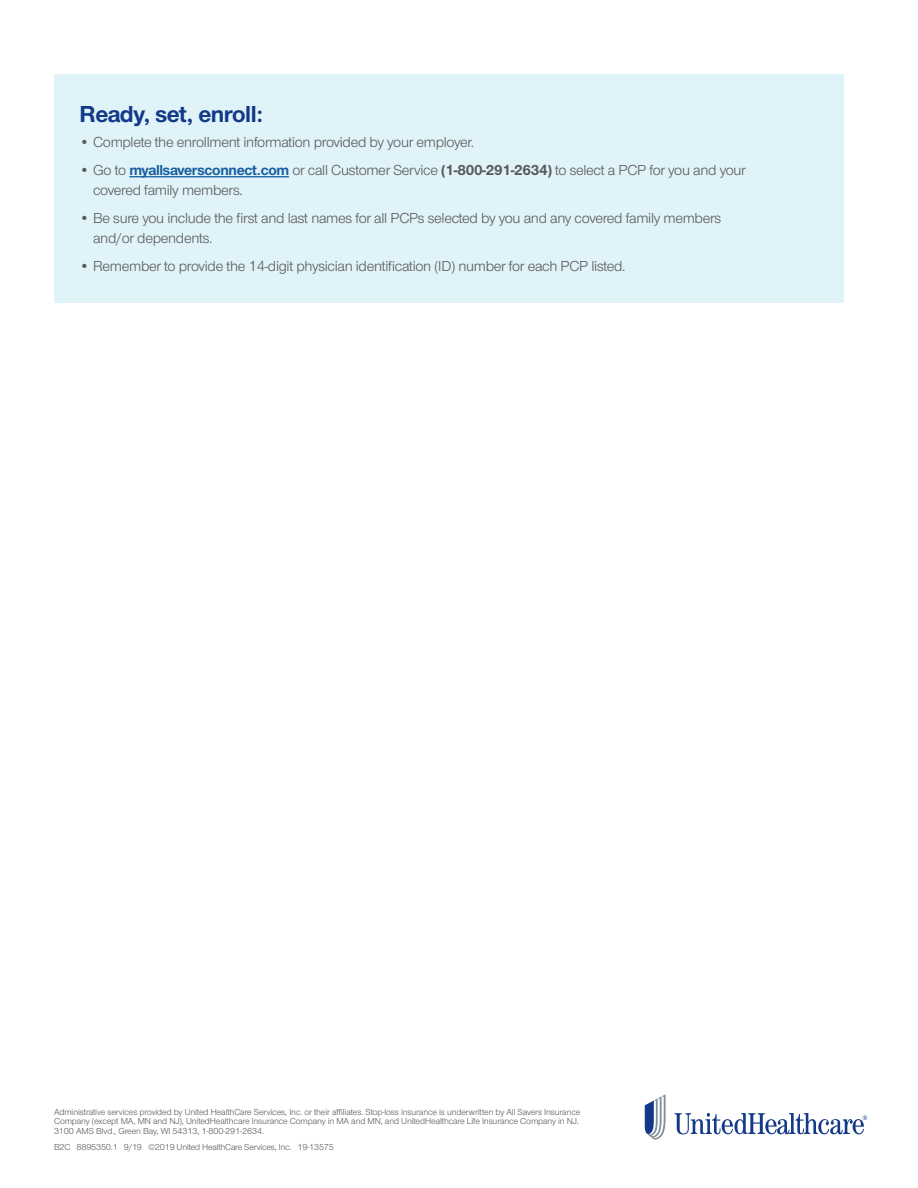
<style>
.page{position:relative;width:918px;height:1188px;background:#fff}
.page>*{position:absolute;margin:0;border:0;box-sizing:border-box;transform-origin:0 0}
.t1{font:700 24px "UHC Sans";letter-spacing:-.02em;color:#133a88}
.t2{font:15px/19.5px "UHC Sans";letter-spacing:-.02em;color:#57585a}
.t3{font:9px/9.8px "UHC Sans";letter-spacing:-.01em;color:#57585a}
.s1{font-weight:700;color:#175d9e}
.s2{font-weight:700}
</style>
<div class="page">
<svg style="left:675px;top:1113px;width:192px;height:21px"></svg>
<svg style="left:645px;top:1094px;width:21px;height:46px"></svg>
<div style="left:54px;top:74px;width:790px;height:229px;background:#dff3f8"></div>
<hr style="left:129px;top:176px;width:160px;height:1px;background:#175d9e">
<h1 class="t1" style="left:80px;top:98px;width:185px">Ready, set, enroll:</h1>
<p class="t2" style="left:80px;top:132px;width:396px">• Complete the enrollment information provided by your employer.</p>
<p class="t2" style="left:93px;top:160px;width:654px;text-indent:-14px">• Go to <span class="s1">myallsaversconnect.com</span> or call Customer Service <span class="s2">(1-800-291-2634)</span> to select a PCP for you and your covered family members.</p>
<p class="t2" style="left:93px;top:208px;width:630px;text-indent:-14px">• Be sure you include the first and last names for all PCPs selected by you and any covered family members and/or dependents.</p>
<p class="t2" style="left:80px;top:256px;width:547px">• Remember to provide the 14-digit physician identification (ID) number for each PCP listed.</p>
<p class="t3" style="left:54px;top:1106px;width:528px">Administrative services provided by United HealthCare Services, Inc. or their affiliates. Stop-loss insurance is underwritten by All Savers Insurance<br>Company (except MA, MN and NJ), UnitedHealthcare Insurance Company in MA and MN, and UnitedHealthcare Life Insurance Company in NJ.<br>3100 AMS Blvd., Green Bay, WI 54313, 1-800-291-2634.</p>
<p class="t3" style="left:54px;top:1142px;width:281px">B2C 8895350.1 9/19 ©2019 United HealthCare Services, Inc. 19-13575</p>
</div>
